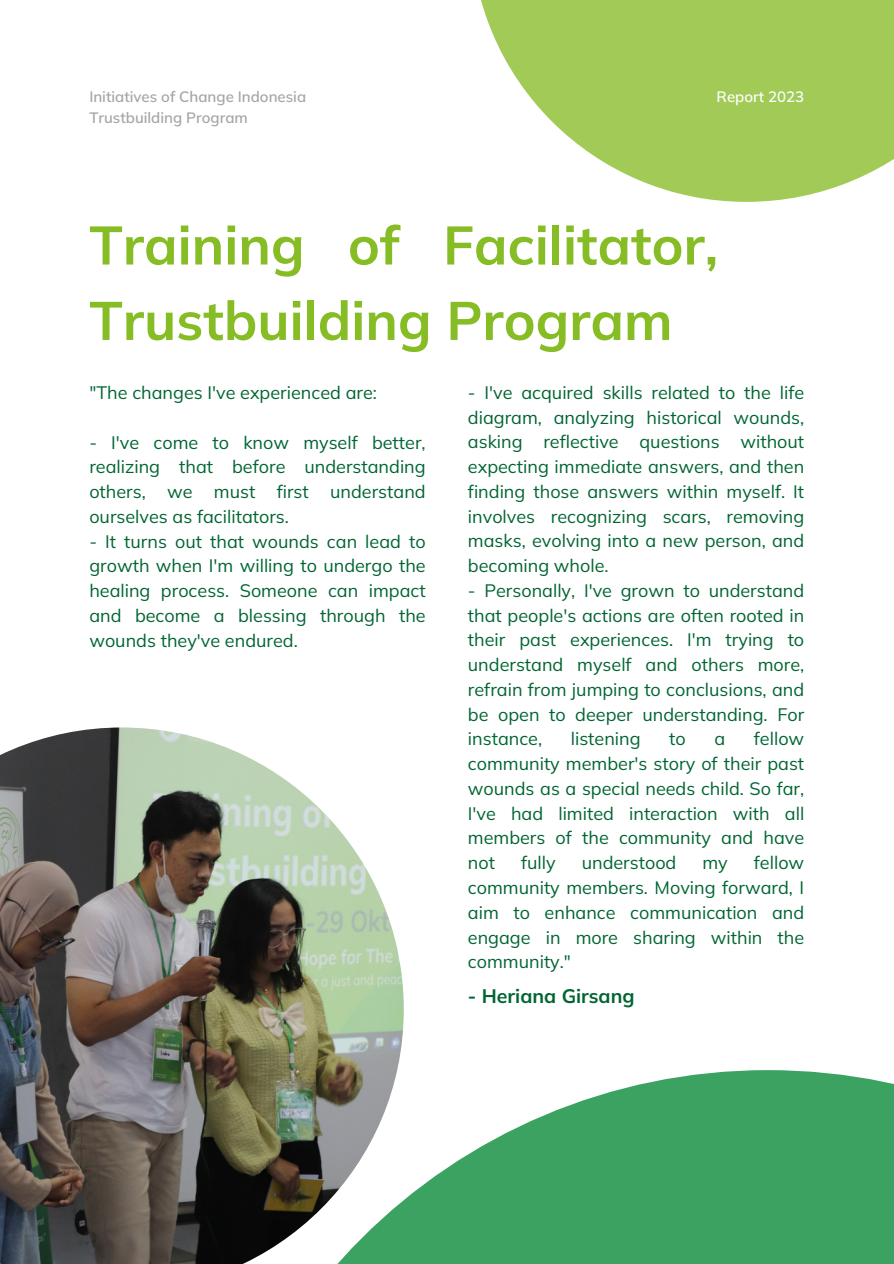
<style>
.page{position:relative;width:894px;height:1264px;background:#fff}
.page>*{position:absolute;margin:0;border:0;box-sizing:border-box;transform-origin:0 0}
.t1{font:700 54px/75.3px "Mulish";color:#86bc24}
.t2{font:700 19.5px "Mulish";color:#006532}
.t3{font:18px/24.8px "Mulish";color:#006532;text-align:justify}
.t4{font:600 15px "Mulish";color:#a6a6a6}
.t5{font:600 15px "Mulish";color:#fdfdfd}
</style>
<div class="page">
<svg style="left:481px;top:0;width:412px;height:202px;fill:#a1cb56"></svg>
<svg style="left:403px;top:1070px;width:490px;height:193px;fill:#3ba262"></svg>
<img style="left:0;top:727px;width:403px;height:536px">
<p class="t4" style="left:89px;top:87px;width:218px">Initiatives of Change Indonesia</p>
<p class="t4" style="left:89px;top:108px;width:160px">Trustbuilding Program</p>
<h2 class="t5" style="left:716px;top:87px;width:89px">Report 2023</h2>
<h1 class="t1" style="left:89px;top:206px;width:630px">Training of Facilitator,<br>Trustbuilding Program</h1>
<h3 class="t3" style="left:468px;top:379px;width:338px">- I've acquired skills related to the life diagram, analyzing historical wounds, asking reflective questions without expecting immediate answers, and then finding those answers within myself. It involves recognizing scars, removing masks, evolving into a new person, and becoming whole.</h3>
<h3 class="t3" style="left:468px;top:577px;width:338px">- Personally, I've grown to understand that people's actions are often rooted in their past experiences. I'm trying to understand myself and others more, refrain from jumping to conclusions, and be open to deeper understanding. For instance,</h3>
<h3 class="t3" style="left:89px;top:380px;width:289px">"The changes I've experienced are:</h3>
<p class="t3" style="left:89px;top:429px;width:338px">- I've come to know myself better, realizing that before understanding others, we must first understand ourselves as facilitators.</p>
<p class="t3" style="left:89px;top:528px;width:338px">- It turns out that wounds can lead to growth when I'm willing to undergo the healing process. Someone can impact and become a blessing through the wounds they've endured.</p>
<h3 class="t3" style="left:468px;top:726px;width:338px;text-indent:286px">fellow community member's story of their past wounds as a special needs child. So far, I've had limited interaction with all members of the community and have not</h3>
<h3 class="t3" style="left:570px;top:726px;width:71px">listening</h3>
<h3 class="t3" style="left:669px;top:726px;width:18px">to</h3>
<h3 class="t3" style="left:714px;top:726px;width:12px">a</h3>
<h3 class="t3" style="left:468px;top:850px;width:338px;text-indent:286px">fellow community members. Moving forward, I aim to enhance communication and engage in more sharing within the community."</h3>
<h3 class="t2" style="left:468px;top:983px;width:168px">- Heriana Girsang</h3>
<h3 class="t3" style="left:521px;top:850px;width:36px">fully</h3>
<h3 class="t3" style="left:581px;top:850px;width:96px">understood</h3>
<h3 class="t3" style="left:702px;top:850px;width:27px">my</h3>
</div>
